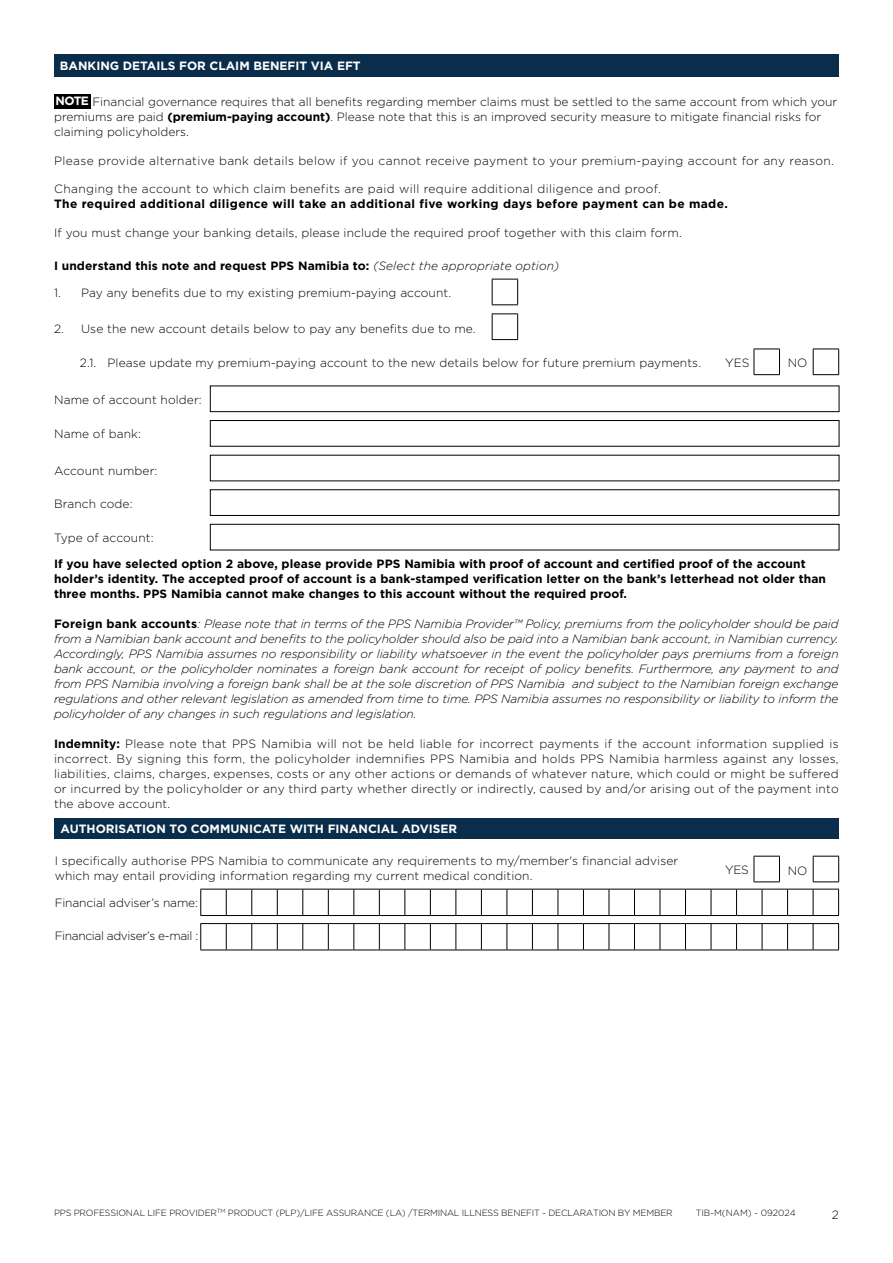
<style>
.page{position:relative;width:893px;height:1263px;background:#fff}
.page>*{position:absolute;margin:0;border:0;box-sizing:border-box;transform-origin:0 0}
.t1{font:300 12px/15px "Gotham";letter-spacing:.01em;color:#000}
.t2{font:italic 300 12px/15px "Gotham";letter-spacing:-.01em;color:#000;text-align:justify}
.t3{font:700 12px/15px "Gotham";letter-spacing:.01em;color:#000}
.t4{font:300 12px "Gotham";letter-spacing:.03em;color:#000}
.t5{font:700 12px "Gotham";letter-spacing:.03em;color:#000}
.t6{font:700 12px "Gotham";color:#fff}
.t7{font:300 12px "Gotham";letter-spacing:-.03em;color:#000}
.t8{font:300 12px "Gotham";letter-spacing:-.01em;color:#000}
.t9{font:300 9px "Gotham";letter-spacing:-.02em;color:#000}
.t10{font:300 9px "Gotham";color:#000}
.s1{font-weight:700;color:#fff}
.s2{font-weight:700}
.s3{font-weight:300;font-style:italic}
.s4{font-weight:700;font-style:normal}
</style>
<div class="page">
<div style="left:54px;top:54px;width:785px;height:23px;background:#092d4b"></div>
<div style="left:54px;top:818px;width:785px;height:21px;background:#092d4b"></div>
<div style="left:210px;top:386px;width:629px;height:26px;border:1px solid #000"></div>
<div style="left:210px;top:420px;width:629px;height:27px;border:1px solid #000"></div>
<div style="left:210px;top:489px;width:629px;height:27px;border:1px solid #000"></div>
<div style="left:210px;top:524px;width:629px;height:26px;border:1px solid #000"></div>
<svg style="left:200px;top:889px;width:639px;height:27px"></svg>
<svg style="left:200px;top:923px;width:639px;height:27px"></svg>
<div style="left:54px;top:94px;width:37px;height:15px;background:#000"></div>
<svg style="left:492px;top:279px;width:26px;height:26px"></svg>
<svg style="left:492px;top:313px;width:26px;height:27px"></svg>
<svg style="left:813px;top:349px;width:26px;height:26px"></svg>
<svg style="left:813px;top:856px;width:26px;height:26px"></svg>
<svg style="left:754px;top:349px;width:26px;height:26px"></svg>
<svg style="left:754px;top:856px;width:26px;height:26px"></svg>
<p class="t6" style="left:60px;top:58px;width:302px">BANKING DETAILS FOR CLAIM BENEFIT VIA EFT</p>
<p class="t1" style="left:56px;top:94px;width:783px"><span class="s1">NOTE</span> Financial governance requires that all benefits regarding member claims must be settled to the same account from which your</p>
<p class="t1" style="left:54px;top:110px;width:769px;line-height:14.4px">premiums are paid <span class="s2">(premium-paying account)</span>. Please note that this is an improved security measure to mitigate financial risks for claiming policyholders.</p>
<p class="t4" style="left:54px;top:153px;width:781px">Please provide alternative bank details below if you cannot receive payment to your premium-paying account for any reason.</p>
<p class="t4" style="left:54px;top:181px;width:608px">Changing the account to which claim benefits are paid will require additional diligence and proof.</p>
<p class="t5" style="left:54px;top:195px;width:675px">The required additional diligence will take an additional five working days before payment can be made.</p>
<p class="t1" style="left:54px;top:224px;width:629px">If you must change your banking details, please include the required proof together with this claim form.</p>
<p class="t3" style="left:54px;top:258px;width:507px">I understand this note and request PPS Namibia to: <span class="s3">(Select the appropriate option)</span></p>
<p class="t1" style="left:54px;top:285px;width:399px">1. Pay any benefits due to my existing premium-paying account.</p>
<p class="t1" style="left:54px;top:320px;width:423px">2. Use the new account details below to pay any benefits due to me.</p>
<p class="t1" style="left:80px;top:355px;width:623px">2.1. Please update my premium-paying account to the new details below for future premium payments.</p>
<p class="t1" style="left:54px;top:392px;width:149px">Name of account holder:</p>
<p class="t1" style="left:54px;top:425px;width:88px">Name of bank:</p>
<p class="t1" style="left:54px;top:463px;width:105px">Account number:</p>
<p class="t1" style="left:54px;top:496px;width:80px">Branch code:</p>
<p class="t1" style="left:54px;top:530px;width:101px">Type of account:</p>
<p class="t3" style="left:54px;top:556px;width:774px">If you have selected option 2 above, please provide PPS Namibia with proof of account and certified proof of the account holder’s identity. The accepted proof of account is a bank-stamped verification letter on the bank’s letterhead not older than three months. PPS Namibia cannot make changes to this account without the required proof.</p>
<p class="t2" style="left:54px;top:616px;width:786px"><span class="s4">Foreign bank accounts</span>: Please note that in terms of the PPS Namibia Provider™ Policy, premiums from the policyholder should be paid from a Namibian bank account and benefits to the policyholder should also be paid into a Namibian bank account, in Namibian currency.<br>Accordingly, PPS Namibia assumes no responsibility or liability whatsoever in the event the policyholder pays premiums from a foreign bank account, or the policyholder nominates a foreign bank account for receipt of policy benefits. Furthermore, any payment to and from PPS Namibia involving a foreign bank shall be at the sole discretion of PPS Namibia and subject to the Namibian foreign exchange regulations and other relevant legislation as amended from time to time. PPS Namibia assumes no responsibility or liability to inform the policyholder of any changes in such regulations and legislation.</p>
<p class="t1" style="left:54px;top:736px;width:786px;text-align:justify"><span class="s2">Indemnity:</span> Please note that PPS Namibia will not be held liable for incorrect payments if the account information supplied is incorrect. By signing this form, the policyholder indemnifies PPS Namibia and holds PPS Namibia harmless against any losses, liabilities, claims, charges, expenses, costs or any other actions or demands of whatever nature, which could or might be suffered or incurred by the policyholder or any third party whether directly or indirectly, caused by and/or arising out of the payment into the above account.</p>
<p class="t1" style="left:725px;top:355px;width:26px">YES</p>
<p class="t1" style="left:788px;top:355px;width:21px">NO</p>
<p class="t6" style="left:61px;top:821px;width:398px">AUTHORISATION TO COMMUNICATE WITH FINANCIAL ADVISER</p>
<p class="t1" style="left:55px;top:853px;width:625px">I specifically authorise PPS Namibia to communicate any requirements to my/member's financial adviser which may entail providing information regarding my current medical condition.</p>
<p class="t8" style="left:55px;top:895px;width:145px">Financial adviser’s name:</p>
<p class="t7" style="left:55px;top:928px;width:145px">Financial adviser’s e-mail :</p>
<p class="t1" style="left:725px;top:862px;width:25px">YES</p>
<p class="t1" style="left:788px;top:862px;width:21px">NO</p>
<p class="t9" style="left:54px;top:1207px;width:620px">PPS PROFESSIONAL LIFE PROVIDER<sup>TM</sup> PRODUCT (PLP)/LIFE ASSURANCE (LA) /TERMINAL ILLNESS BENEFIT - DECLARATION BY MEMBER</p>
<p class="t10" style="left:696px;top:1207px;width:102px">TIB-M(NAM) - 092024</p>
<p class="t1" style="left:832px;top:1206px;width:9px">2</p>
</div>
